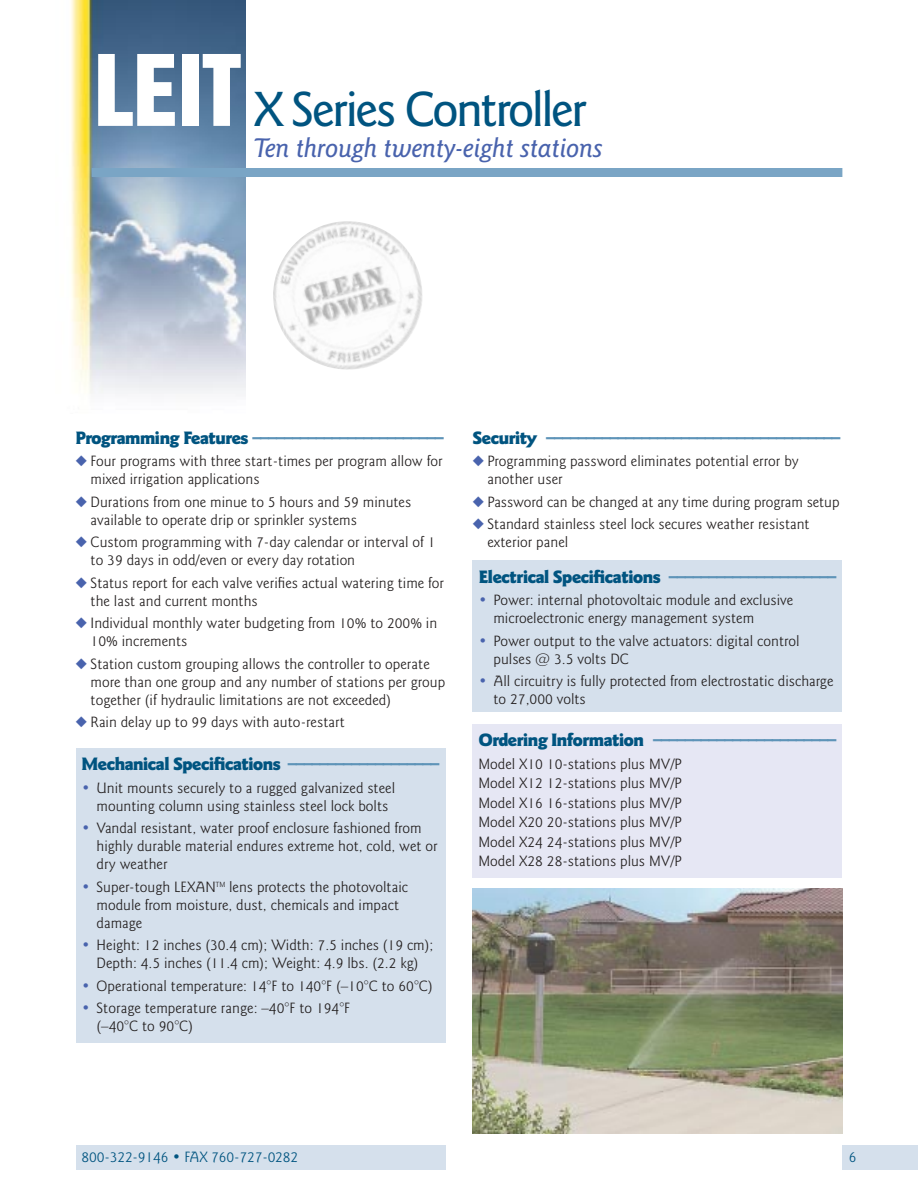
<style>
.page{position:relative;width:918px;height:1188px;background:#fff}
.page>*{position:absolute;margin:0;border:0;box-sizing:border-box;transform-origin:0 0}
.t1{font:500 49.5px "Goudy Sans IT Cby BT";letter-spacing:-.055em;color:#005480}
.t2{font:italic 500 27px "Goudy Sans IT Cby BT";letter-spacing:-.01em;color:#4963ad}
.t3{font:900 18px "Goudy Sans IT Cby BT";color:#5e94b8}
.t4{font:900 18px "Goudy Sans IT Cby BT";letter-spacing:-.06em;color:#005480}
.t5{font:300 15px/18px "Goudy Sans IT Cby BT";color:#231f1f}
.t6{font:300 15px "Goudy Sans IT Cby BT";letter-spacing:-.01em;color:#005480}
.s1{font-family:"Helvetica Inserat";font-weight:400;font-size:90px;color:#fff}
.s2{color:#4963ad}
.s3{font-weight:500;color:#4963ad}
</style>
<div class="page">
<div style="left:76px;top:1146px;width:370px;height:24px;background:#d5e0ec"></div>
<div style="left:76px;top:748px;width:369px;height:294px;background:#d5e0ec"></div>
<img style="left:70px;top:0;width:175px;height:394px">
<img style="left:273px;top:221px;width:150px;height:149px">
<div style="left:92px;top:168px;width:750px;height:9px;background:#7aa5c5"></div>
<div style="left:472px;top:560px;width:370px;height:152px;background:#d5e0ec"></div>
<div style="left:472px;top:724px;width:370px;height:154px;background:#e6e7f4"></div>
<img style="left:472px;top:888px;width:370px;height:246px">
<div style="left:843px;top:1146px;width:75px;height:24px;background:#d5e0ec"></div>
<h1 class="t1" style="left:94px;top:91px;width:495px"><span class="s1">LEIT</span> X Series Controller</h1>
<h2 class="t2" style="left:254px;top:138px;width:351px">Ten through twenty-eight stations</h2>
<p class="t4" style="left:76px;top:431px;width:175px">Programming Features</p>
<p class="t3" style="left:252px;top:422px;width:193px">________________________</p>
<p class="t5" style="left:91px;top:454px;width:354px;text-indent:-15px"><span class="s2">◆</span> Four programs with three start-times per program allow for mixed irrigation applications</p>
<p class="t5" style="left:91px;top:494px;width:322px;text-indent:-15px"><span class="s2">◆</span> Durations from one minue to 5 hours and 59 minutes available to operate drip or sprinkler systems</p>
<p class="t5" style="left:91px;top:535px;width:346px;text-indent:-15px"><span class="s2">◆</span> Custom programming with 7-day calendar or interval of 1 to 39 days in odd/even or every day rotation</p>
<p class="t5" style="left:91px;top:575px;width:355px;text-indent:-15px"><span class="s2">◆</span> Status report for each valve verifies actual watering time for the last and current months</p>
<p class="t5" style="left:91px;top:616px;width:348px;text-indent:-15px"><span class="s2">◆</span> Individual monthly water budgeting from 10% to 200% in<br>10% increments</p>
<p class="t5" style="left:91px;top:656px;width:356px;text-indent:-15px"><span class="s2">◆</span> Station custom grouping allows the controller to operate more than one group and any number of stations per group together (if hydraulic limitations are not exceeded)</p>
<p class="t5" style="left:76px;top:715px;width:271px"><span class="s2">◆</span> Rain delay up to 99 days with auto-restart</p>
<p class="t4" style="left:82px;top:758px;width:201px">Mechanical Specifications</p>
<p class="t3" style="left:288px;top:749px;width:153px">___________________</p>
<p class="t5" style="left:82px;top:780px;width:315px;text-align:center"><span class="s3">•</span> Unit mounts securely to a rugged galvanized steel mounting column using stainless steel lock bolts</p>
<p class="t5" style="left:97px;top:821px;width:343px;text-indent:-15px"><span class="s3">•</span> Vandal resistant, water proof enclosure fashioned from highly durable material endures extreme hot, cold, wet or dry weather</p>
<p class="t5" style="left:97px;top:879px;width:313px;text-indent:-15px"><span class="s3">•</span> Super-tough LEXAN<sup>TM</sup> lens protects the photovoltaic module from moisture, dust, chemicals and impact damage</p>
<p class="t5" style="left:82px;top:938px;width:353px;text-align:center"><span class="s3">•</span> Height: 12 inches (30.4 cm); Width: 7.5 inches (19 cm);<br>Depth: 4.5 inches (11.4 cm); Weight: 4.9 lbs. (2.2 kg)</p>
<p class="t5" style="left:82px;top:978px;width:353px"><span class="s3">•</span> Operational temperature: 14°F to 140°F (–10°C to 60°C)</p>
<p class="t5" style="left:97px;top:1001px;width:255px;text-indent:-15px"><span class="s3">•</span> Storage temperature range: –40°F to 194°F (–40°C to 90°C)</p>
<p class="t4" style="left:472px;top:431px;width:66px">Security</p>
<p class="t3" style="left:546px;top:422px;width:296px">_____________________________________</p>
<p class="t5" style="left:488px;top:453px;width:313px;text-indent:-15px"><span class="s2">◆</span> Programming password eliminates potential error by another user</p>
<p class="t5" style="left:472px;top:494px;width:369px"><span class="s2">◆</span> Password can be changed at any time during program setup</p>
<p class="t5" style="left:488px;top:516px;width:324px;text-indent:-15px"><span class="s2">◆</span> Standard stainless steel lock secures weather resistant exterior panel</p>
<p class="t4" style="left:478px;top:570px;width:184px">Electrical Specifications</p>
<p class="t3" style="left:669px;top:561px;width:169px">_____________________</p>
<p class="t5" style="left:494px;top:592px;width:301px;text-indent:-15px"><span class="s3">•</span> Power: internal photovoltaic module and exclusive microelectronic energy management system</p>
<p class="t5" style="left:494px;top:633px;width:308px;text-indent:-15px"><span class="s3">•</span> Power output to the valve actuators: digital control pulses @ 3.5 volts DC</p>
<p class="t5" style="left:494px;top:673px;width:342px;text-indent:-15px"><span class="s3">•</span> All circuitry is fully protected from electrostatic discharge to 27,000 volts</p>
<p class="t4" style="left:478px;top:734px;width:167px">Ordering Information</p>
<p class="t3" style="left:653px;top:725px;width:185px">_______________________</p>
<p class="t5" style="left:478px;top:755px;width:205px;line-height:19.5px;text-align:justify">Model X10 10-stations plus MV/P Model X12 12-stations plus MV/P Model X16 16-stations plus MV/P Model X20 20-stations plus MV/P Model X24 24-stations plus MV/P Model X28 28-stations plus MV/P</p>
<p class="t6" style="left:82px;top:1151px;width:218px">800-322-9146 • FAX 760-727-0282</p>
<p class="t6" style="left:849px;top:1151px;width:9px">6</p>
</div>
